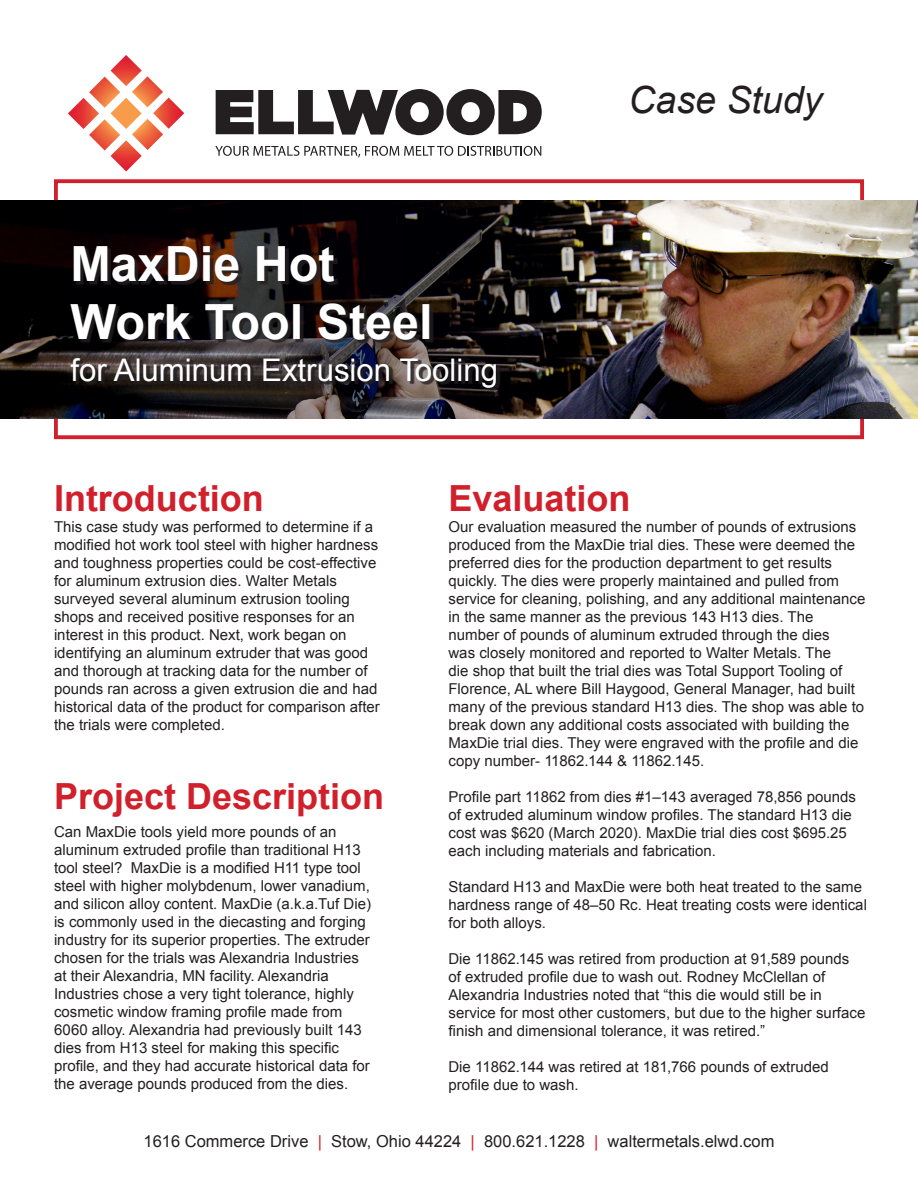
<style>
.page{position:relative;width:918px;height:1188px;background:#fff}
.page>*{position:absolute;margin:0;border:0;box-sizing:border-box;transform-origin:0 0}
.t1{font:700 48.6px "Arial";color:#fff}
.t2{font:italic 37.5px "Arial";color:#231f20}
.t3{font:700 36px "Arial";color:#d0202c}
.t4{font:31.2px "Arial";color:#fff}
.t5{font:16.5px "Arial";color:#231f20}
.t6{font:15px/18px "Arial";color:#231f20}
.s1{color:#d0202c}
</style>
<div class="page">
<svg style="left:216px;top:89px;width:326px;height:46px"></svg>
<svg style="left:68px;top:55px;width:116px;height:116px"></svg>
<svg style="left:215px;top:146px;width:326px;height:11px"></svg>
<div style="left:54px;top:179px;width:810px;height:260px;border:4px solid #d0202c"></div>
<img style="left:580px;top:200px;width:338px;height:218px">
<svg style="left:0;top:200px;width:580px;height:218px;background:#171314"></svg>
<div style="left:72px;top:248px;width:428px;height:143px;background:#231f20;opacity:.8"></div>
<p class="t1" style="left:71px;top:232px;width:266px">MaxDie Hot</p>
<p class="t1" style="left:71px;top:290px;width:364px">Work Tool Steel</p>
<p class="t4" style="left:71px;top:349px;width:429px">for Aluminum Extrusion Tooling</p>
<p class="t2" style="left:628px;top:75px;width:195px">Case Study</p>
<p class="t3" style="left:54px;top:474px;width:211px">Introduction</p>
<p class="t6" style="left:54px;top:518px;width:327px">This case study was performed to determine if a modified hot work tool steel with higher hardness and toughness properties could be cost-effective for aluminum extrusion dies. Walter Metals surveyed several aluminum extrusion tooling shops and received positive responses for an interest in this product. Next, work began on identifying an aluminum extruder that was good and thorough at tracking data for the number of pounds ran across a given extrusion die and had historical data of the product for comparison after the trials were completed.</p>
<p class="t3" style="left:54px;top:773px;width:332px">Project Description</p>
<p class="t6" style="left:54px;top:823px;width:319px">Can MaxDie tools yield more pounds of an aluminum extruded profile than traditional H13 tool steel? MaxDie is a modified H11 type tool steel with higher molybdenum, lower vanadium, and silicon alloy content. MaxDie (a.k.a.Tuf Die) is commonly used in the diecasting and forging industry for its superior properties. The extruder chosen for the trials was Alexandria Industries at their Alexandria, MN facility. Alexandria Industries chose a very tight tolerance, highly cosmetic window framing profile made from 6060 alloy. Alexandria had previously built 143 dies from H13 steel for making this specific profile, and they had accurate historical data for the average pounds produced from the dies.</p>
<p class="t3" style="left:448px;top:474px;width:184px">Evaluation</p>
<p class="t6" style="left:448px;top:518px;width:418px">Our evaluation measured the number of pounds of extrusions produced from the MaxDie trial dies. These were deemed the preferred dies for the production department to get results quickly. The dies were properly maintained and pulled from service for cleaning, polishing, and any additional maintenance in the same manner as the previous 143 H13 dies. The number of pounds of aluminum extruded through the dies</p>
<p class="t6" style="left:448px;top:644px;width:417px">was closely monitored and reported to Walter Metals. The<br>die shop that built the trial dies was Total Support Tooling of Florence, AL where Bill Haygood, General Manager, had built many of the previous standard H13 dies. The shop was able to break down any additional costs associated with building the MaxDie trial dies. They were engraved with the profile and die copy number- 11862.144 &amp; 11862.145.</p>
<p class="t6" style="left:448px;top:788px;width:409px">Profile part 11862 from dies #1–143 averaged 78,856 pounds of extruded aluminum window profiles. The standard H13 die cost was $620 (March 2020). MaxDie trial dies cost $695.25 each including materials and fabrication.</p>
<p class="t6" style="left:448px;top:878px;width:420px">Standard H13 and MaxDie were both heat treated to the same hardness range of 48–50 Rc. Heat treating costs were identical</p>
<p class="t6" style="left:448px;top:914px;width:99px">for both alloys.</p>
<p class="t6" style="left:448px;top:950px;width:418px">Die 11862.145 was retired from production at 91,589 pounds of extruded profile due to wash out. Rodney McClellan of Alexandria Industries noted that “this die would still be in service for most other customers, but due to the higher surface finish and dimensional tolerance, it was retired.”</p>
<p class="t6" style="left:448px;top:1058px;width:382px">Die 11862.144 was retired at 181,766 pounds of extruded profile due to wash.</p>
<p class="t5" style="left:143px;top:1131px;width:632px">1616 Commerce Drive <span class="s1">|</span> Stow, Ohio 44224 <span class="s1">|</span> 800.621.1228 <span class="s1">|</span> waltermetals.elwd.com</p>
</div>
